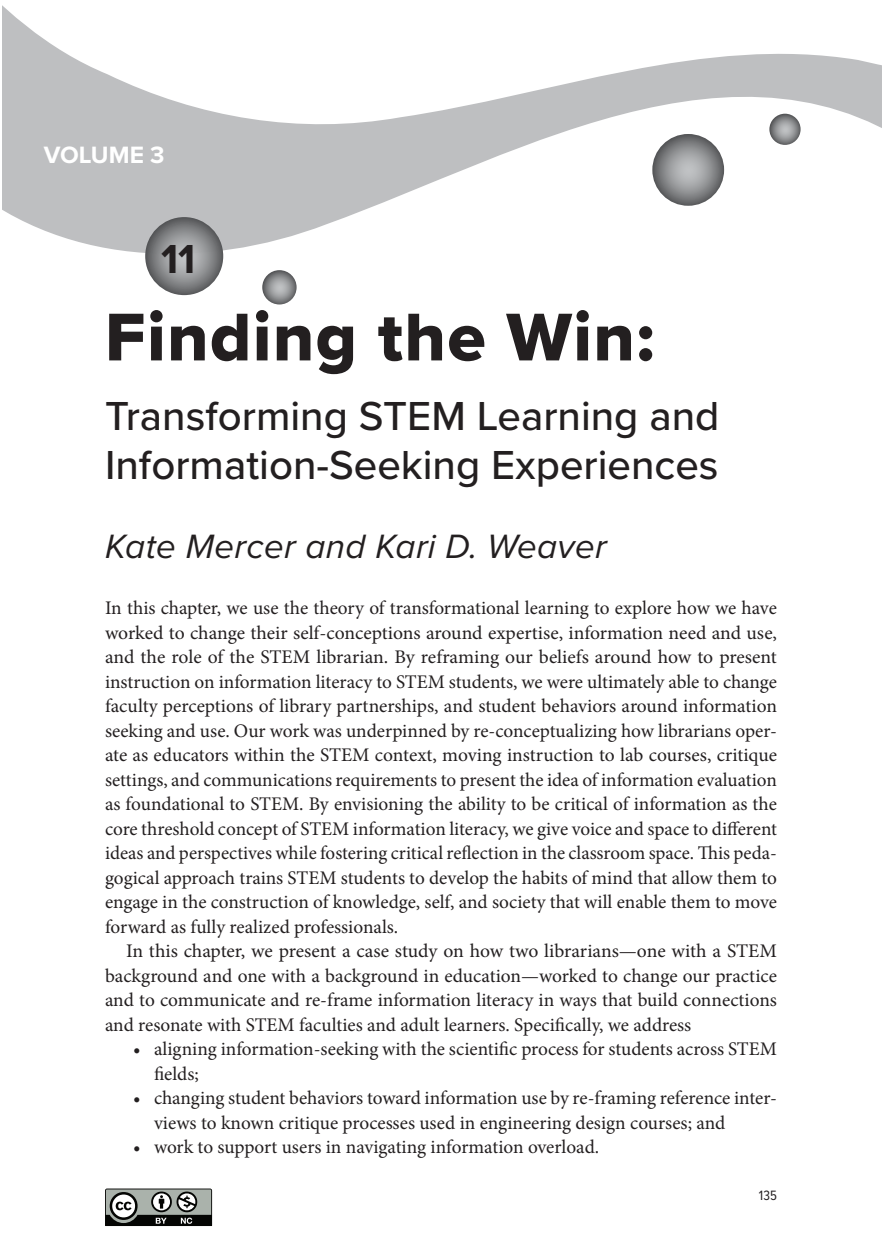
<style>
.page{position:relative;width:882px;height:1260px;background:#fff}
.page>*{position:absolute;margin:0;border:0;box-sizing:border-box;transform-origin:0 0}
.t1{font:70px "Proxima Nova Extrabld";letter-spacing:.02em;color:#231f20}
.t2{font:500 42px/49px "Proxima Nova";color:#231f20}
.t3{font:700 42px "Proxima Nova";color:#231f20}
.t4{font:italic 35px "Proxima Nova";letter-spacing:.01em;color:#231f20}
.t5{font:700 24.5px "Proxima Nova";color:#fff}
.t6{font:19.25px/24.5px "Minion Pro";color:#231f20;text-align:justify}
.t7{font:14px "Proxima Nova Cond";color:#231f20}
</style>
<div class="page">
<svg style="left:3px;top:6px;width:879px;height:265px"></svg>
<svg style="left:145px;top:217px;width:78px;height:78px;background:#858789"></svg>
<svg style="left:262px;top:270px;width:35px;height:34px"></svg>
<svg style="left:652px;top:134px;width:72px;height:72px;background:#87888a"></svg>
<svg style="left:769px;top:114px;width:32px;height:31px"></svg>
<svg style="left:105px;top:1189px;width:108px;height:37px;background:#757875"></svg>
<p class="t5" style="left:44px;top:136px;width:122px">VOLUME 3</p>
<h2 class="t3" style="left:161px;top:228px;width:36px">11</h2>
<h1 class="t1" style="left:105px;top:285px;width:551px">Finding the Win:</h1>
<h2 class="t2" style="left:105px;top:390px;width:616px">Transforming STEM Learning and<br>Information-Seeking Experiences</h2>
<h3 class="t4" style="left:105px;top:520px;width:503px">Kate Mercer and Kari D. Weaver</h3>
<p class="t6" style="left:105px;top:596px;width:674px">In this chapter, we use the theory of transformational learning to explore how we have worked to change their self-conceptions around expertise, information need and use, and the role of the STEM librarian. By reframing our beliefs around how to present instruction on information literacy to STEM students, we were ultimately able to change faculty perceptions of library partnerships, and student behaviors around information seeking and use. Our work was underpinned by re-conceptualizing how librarians oper&shy;ate as educators within the STEM context, moving instruction to lab courses, critique settings, and communications requirements to present the idea of information evaluation as foundational to STEM. By envisioning the ability to be critical of information as the core threshold concept of STEM information literacy, we give voice and space to different ideas and perspectives while fostering critical reflection in the classroom space. This peda&shy;gogical approach trains STEM students to develop the habits of mind that allow them to engage in the construction of knowledge, self, and society that will enable them to move forward as fully realized professionals.</p>
<p class="t6" style="left:105px;top:939px;width:673px;text-indent:21px">In this chapter, we present a case study on how two librarians—one with a STEM background and one with a background in education—worked to change our practice and to communicate and re-frame information literacy in ways that build connections and resonate with STEM faculties and adult learners. Specifically, we address</p>
<p class="t6" style="left:154px;top:1037px;width:624px;text-indent:-21px">• aligning information-seeking with the scientific process for students across STEM fields;</p>
<p class="t6" style="left:154px;top:1086px;width:625px;text-indent:-21px">• changing student behaviors toward information use by re-framing reference inter&shy;views to known critique processes used in engineering design courses; and</p>
<p class="t6" style="left:133px;top:1135px;width:468px">• work to support users in navigating information overload.</p>
<p class="t7" style="left:759px;top:1185px;width:20px">135</p>
</div>
